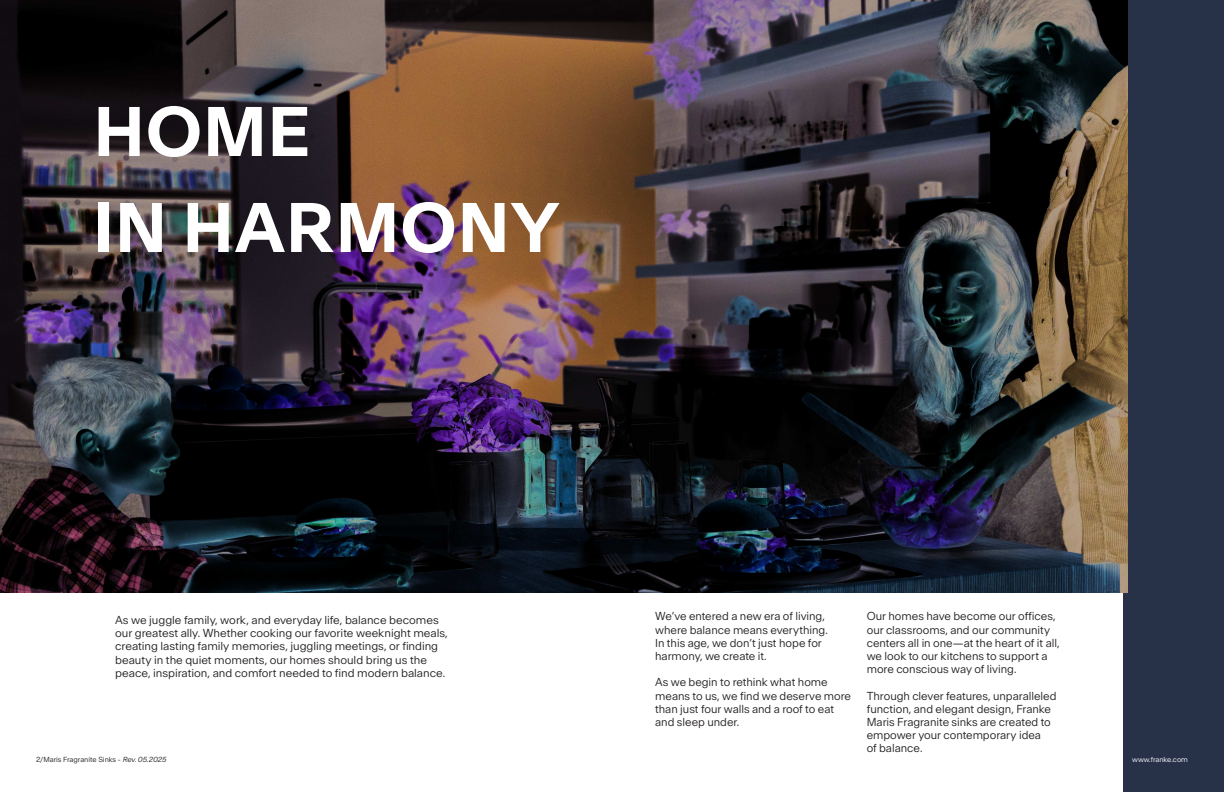
<style>
.page{position:relative;width:1224px;height:792px;background:#fff}
.page>*{position:absolute;margin:0;border:0;box-sizing:border-box;transform-origin:0 0}
.t1{font:66.7px "Antarctica VAR";letter-spacing:.01em;color:#fff}
.Lead_large{font:11px/13.2px "Antarctica VAR";color:#231f20}
.t2{font:7px "Antarctica VAR";color:#231f20}
.t3{font:7px "Antarctica VAR";color:#fff}
</style>
<div class="page">
<div style="left:1124px;top:0;width:100px;height:792px;background:#273148"></div>
<img style="left:0;top:0;width:1128px;height:592px">
<p class="t1" style="left:93px;top:87px;width:219px">HOME</p>
<p class="t1" style="left:93px;top:183px;width:468px">IN HARMONY</p>
<p class="Lead_large" style="left:115px;top:614px;width:334px">As we juggle family, work, and everyday life, balance becomes our greatest ally. Whether cooking our favorite weeknight meals, creating lasting family memories, juggling meetings, or finding beauty in the quiet moments, our homes should bring us the peace, inspiration, and comfort needed to find modern balance.</p>
<p class="Lead_large" style="left:655px;top:610px;width:174px">We’ve entered a new era of living, where balance means everything.<br>In this age, we don’t just hope for harmony, we create it.</p>
<p class="Lead_large" style="left:655px;top:676px;width:197px">As we begin to rethink what home means to us, we find we deserve more than just four walls and a roof to eat and sleep under.</p>
<p class="Lead_large" style="left:867px;top:610px;width:194px">Our homes have become our offices, our classrooms, and our community centers all in one—at the heart of it all, we look to our kitchens to support a more conscious way of living.</p>
<p class="Lead_large" style="left:867px;top:689px;width:191px">Through clever features, unparalleled function, and elegant design, Franke<br>Maris Fragranite sinks are created to empower your contemporary idea<br>of balance.</p>
<p class="t2" style="left:36px;top:755px;width:132px">2/Maris Fragranite Sinks - Rev. 05.2025</p>
<p class="t3" style="left:1132px;top:755px;width:57px">www.franke.com</p>
</div>
